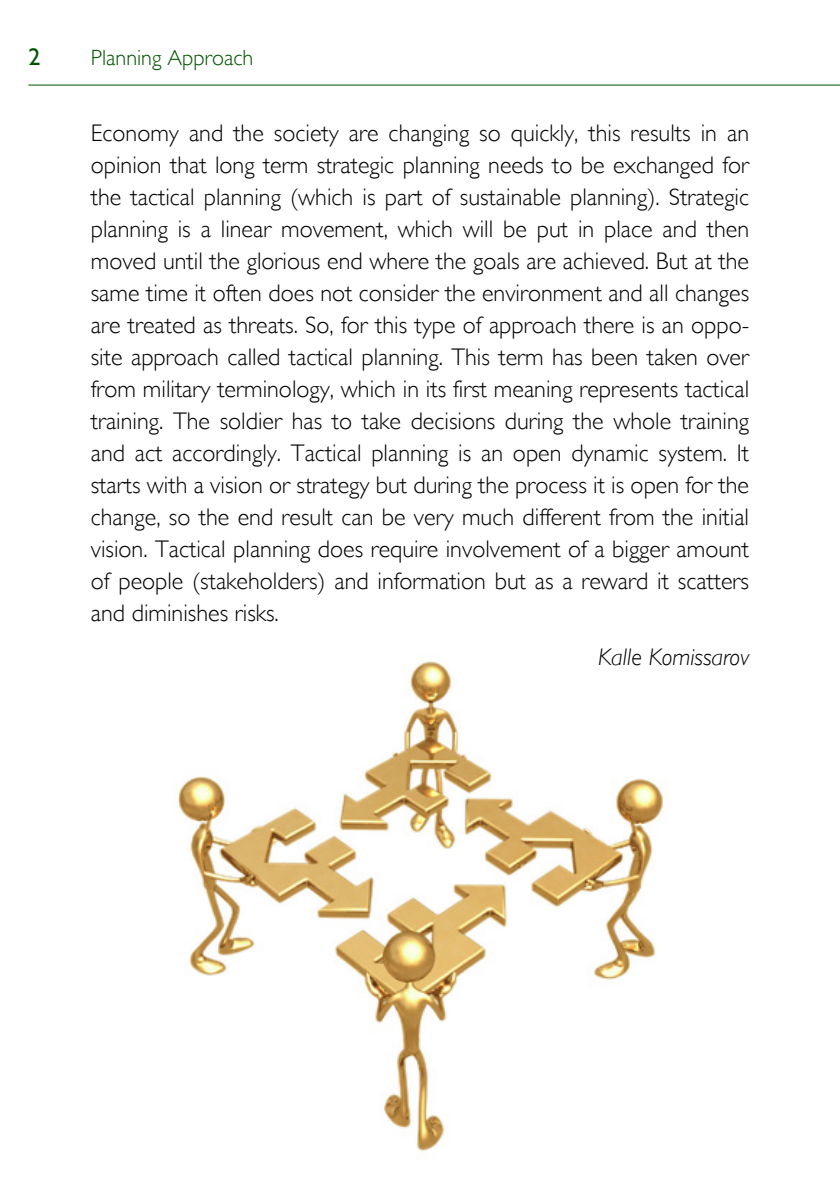
<style>
.page{position:relative;width:840px;height:1191px;background:#fff}
.page>*{position:absolute;margin:0;border:0;box-sizing:border-box;transform-origin:0 0}
.t1{font:300 24px/32px "Gill Sans";color:#000;text-align:justify}
.t2{font:italic 300 24px "Gill Sans";color:#000}
.t3{font:24px "Gill Sans";color:#005400}
.t4{font:300 22px "Gill Sans";color:#005400}
</style>
<div class="page">
<hr style="left:28px;top:85px;width:811px;height:1px;background:#005400">
<img style="left:176px;top:661px;width:488px;height:491px">
<p class="t3" style="left:28px;top:43px;width:13px">2</p>
<p class="t4" style="left:91px;top:45px;width:164px">Planning Approach</p>
<p class="t1" style="left:91px;top:117px;width:659px">Economy and the society are changing so quickly, this results in an opinion that long term strategic planning needs to be exchanged for the tactical planning (which is part of sustainable planning). Strategic planning is a linear movement, which will be put in place and then moved until the glorious end where the goals are achieved. But at the same time it often does not consider the environment and all changes are treated as threats. So, for this type of approach there is an oppo&shy;site approach called tactical planning. This term has been taken over from military terminology, which in its first meaning represents tactical training. The soldier has to take decisions during the whole training and act accordingly. Tactical planning is an open dynamic system. It starts with a vision or strategy but during the process it is open for the change, so the end result can be very much different from the initial vision. Tactical planning does require involvement of a bigger amount of people (stakeholders) and information but as a reward it scatters and diminishes risks.</p>
<p class="t2" style="left:598px;top:643px;width:152px">Kalle Komissarov</p>
</div>
